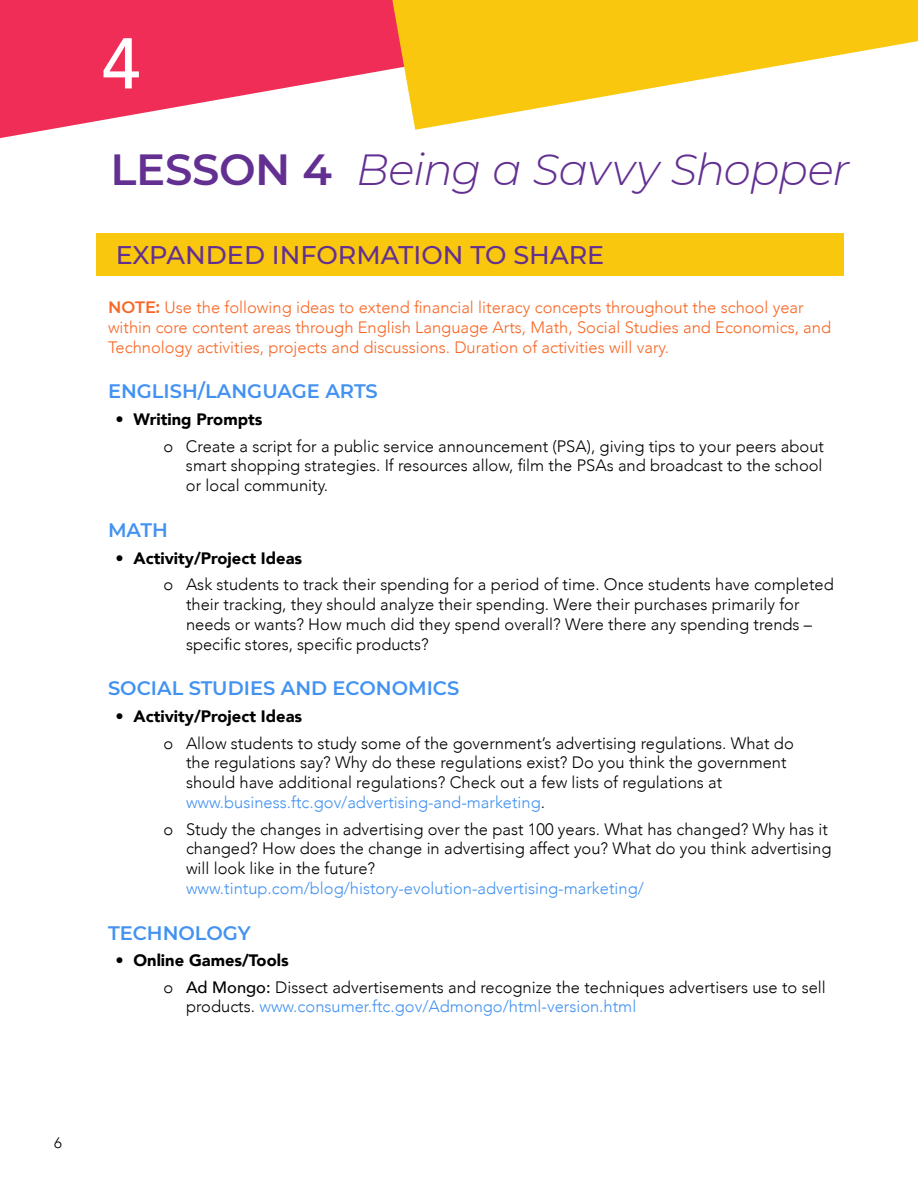
<style>
.page{position:relative;width:918px;height:1188px;background:#fff}
.page>*{position:absolute;margin:0;border:0;box-sizing:border-box;transform-origin:0 0}
.t1{font:500 70.95px "Avenir";color:#fff}
.t2{font:italic 300 43.5px "Montserrat";letter-spacing:-.02em;color:#633092}
.t3{font:500 25.5px "Montserrat";color:#633092}
.t4{font:600 19.5px "Montserrat";color:#4392f1}
.t5{font:300 16.5px/19.8px "Avenir";color:#000}
.t6{font:300 16.5px/19.8px "Avenir";color:#f86624}
.t7{font:300 16.5px "Avenir";color:#4392f1}
.t8{font:300 15px "Avenir";color:#000}
.s1{font-weight:600;font-style:normal}
.s2{font-family:"Montserrat";font-weight:600}
.s3{font-weight:900}
.s4{color:#4392f1}
.s5{font-weight:500}
.s6{color:#000}
</style>
<div class="page">
<svg style="left:0;top:0;width:385px;height:138px;fill:#ef2d56"></svg>
<svg style="left:385px;top:0;width:533px;height:130px;fill:#f9c80e"></svg>
<div style="left:97px;top:233px;width:747px;height:43px;background:#f9c80e"></div>
<h1 class="t1" style="left:101px;top:2px;width:41px">4</h1>
<h2 class="t2" style="left:111px;top:140px;width:741px"><span class="s1">LESSON 4</span> Being a Savvy Shopper</h2>
<h3 class="t3" style="left:116px;top:238px;width:490px">EXPANDED INFORMATION TO SHARE</h3>
<p class="t6" style="left:108px;top:297px;width:725px"><span class="s2">NOTE:</span> Use the following ideas to extend financial literacy concepts throughout the school year within core content areas through English Language Arts, Math, Social Studies and Economics, and<br>Technology activities, projects and discussions. Duration of activities will vary.</p>
<p class="t4" style="left:108px;top:378px;width:271px">ENGLISH/LANGUAGE ARTS</p>
<p class="t5" style="left:163px;top:406px;width:662px;line-height:26.5px;text-indent:-48px">• <span class="s3">Writing Prompts<br></span>o Create a script for a public service announcement (PSA), giving tips to your peers about</p>
<p class="t5" style="left:186px;top:456px;width:638px">smart shopping strategies. If resources allow, film the PSAs and broadcast to the school or local community.</p>
<p class="t4" style="left:108px;top:516px;width:62px">MATH</p>
<p class="t5" style="left:164px;top:545px;width:672px;line-height:26.5px;text-indent:-48px">• <span class="s3">Activity/Project Ideas<br></span>o Ask students to track their spending for a period of time. Once students have completed</p>
<p class="t5" style="left:186px;top:594px;width:628px">their tracking, they should analyze their spending. Were their purchases primarily for needs or wants? How much did they spend overall? Were there any spending trends – specific stores, specific products?</p>
<p class="t4" style="left:108px;top:675px;width:353px">SOCIAL STUDIES AND ECONOMICS</p>
<p class="t5" style="left:164px;top:703px;width:632px;line-height:26.5px;text-indent:-48px">• <span class="s3">Activity/Project Ideas<br></span>o Allow students to study some of the government’s advertising regulations. What do</p>
<p class="t5" style="left:186px;top:753px;width:602px">the regulations say? Why do these regulations exist? Do you think the government should have additional regulations? Check out a few lists of regulations at <span class="s4">www.business.ftc.gov/advertising-and-marketing</span>.</p>
<p class="t5" style="left:186px;top:819px;width:647px;text-indent:-23px">o Study the changes in advertising over the past 100 years. What has changed? Why has it changed? How does the change in advertising affect you? What do you think advertising will look like in the future?</p>
<p class="t7" style="left:186px;top:878px;width:459px">www.tintup.com/blog/history-evolution-advertising-marketing/</p>
<p class="t4" style="left:108px;top:919px;width:144px">TECHNOLOGY</p>
<p class="t5" style="left:164px;top:947px;width:664px;line-height:26.5px;text-indent:-48px">• <span class="s3">Online Games/Tools<br></span>o <span class="s5">Ad Mongo:</span> Dissect advertisements and recognize the techniques advertisers use to sell</p>
<p class="t7" style="left:186px;top:997px;width:452px"><span class="s6">products.</span> www.consumer.ftc.gov/Admongo/html-version.html</p>
<p class="t8" style="left:54px;top:1133px;width:9px">6</p>
</div>
